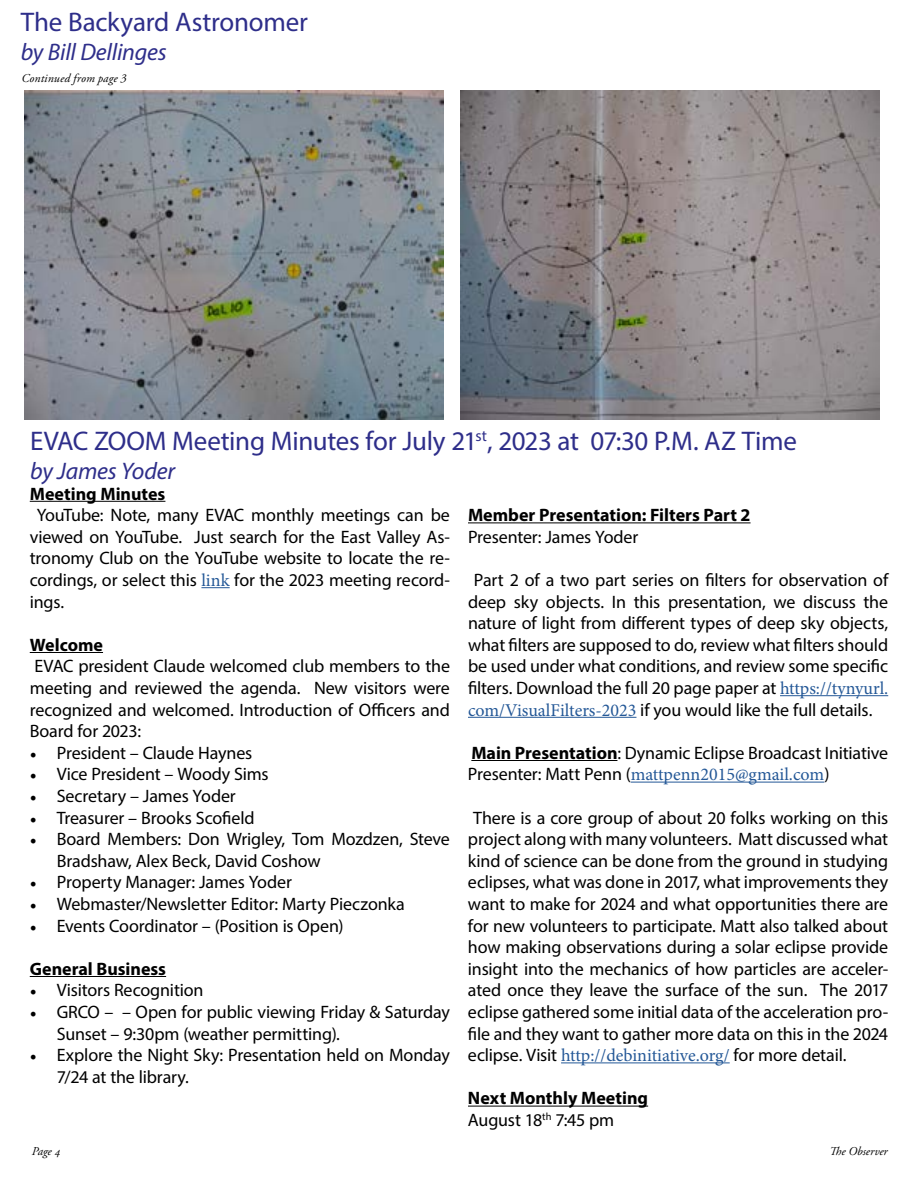
<style>
.page{position:relative;width:918px;height:1188px;background:#fff}
.page>*{position:absolute;margin:0;border:0;box-sizing:border-box;transform-origin:0 0}
.t1{font:27px "Myriad Pro";letter-spacing:-.01em;color:#2e2e8a}
.t2{font:italic 24px "Myriad Pro";letter-spacing:-.01em;color:#2e2e8a}
.t3{font:18px/21.6px "Myriad Pro";letter-spacing:-.01em;color:#000;text-align:justify}
.t4{font:700 18px/21.6px "Myriad Pro";color:#000}
.t5{font:18px "Minion Pro";color:#245897}
.t6{font:italic 12px "Adobe Garamond Pro";letter-spacing:.005em;color:#000}
.s1{font-family:"Minion Pro";color:#245897}
.s2{font-family:"Minion Pro"}
.s3{font-weight:700}
.s4{font-family:"Myriad Pro";color:#000}
.s5{font-weight:400}
</style>
<div class="page">
<hr style="left:30px;top:501px;width:135px;height:1px;background:#000">
<svg style="left:201px;top:587px;width:29px;height:1px"></svg>
<hr style="left:30px;top:652px;width:73px;height:1px;background:#000">
<hr style="left:30px;top:976px;width:136px;height:1px;background:#000">
<hr style="left:468px;top:522px;width:283px;height:1px;background:#000">
<hr style="left:780px;top:695px;width:108px;height:1px;background:#245897">
<hr style="left:468px;top:717px;width:168px;height:1px;background:#245897">
<hr style="left:471px;top:760px;width:146px;height:1px;background:#000">
<hr style="left:631px;top:782px;width:193px;height:1px;background:#245897">
<hr style="left:561px;top:1062px;width:169px;height:1px;background:#245897">
<hr style="left:468px;top:1106px;width:180px;height:1px;background:#000">
<img style="left:25px;top:90px;width:418px;height:330px">
<img style="left:460px;top:90px;width:419px;height:330px">
<h1 class="t1" style="left:21px;top:5px;width:289px">The Backyard Astronomer</h1>
<h2 class="t2" style="left:21px;top:37px;width:148px">by Bill Dellinges</h2>
<p class="t6" style="left:22px;top:71px;width:105px">Continued from page 3</p>
<h1 class="t1" style="left:30px;top:424px;width:768px">EVAC ZOOM Meeting Minutes for July 21<sup>st</sup>, 2023 at 07:30 P.M. AZ Time</h1>
<h2 class="t2" style="left:30px;top:456px;width:146px">by James Yoder</h2>
<p class="t4" style="left:30px;top:482px;width:137px">Meeting Minutes</p>
<p class="t3" style="left:30px;top:504px;width:422px;text-indent:7px">YouTube: Note, many EVAC monthly meetings can be viewed on YouTube. Just search for the East Valley As&shy;tronomy Club on the YouTube website to locate the re&shy;cordings, or select this <span class="s1">link</span> for the 2023 meeting record&shy;ings.</p>
<p class="t4" style="left:30px;top:633px;width:75px">Welcome</p>
<p class="t3" style="left:30px;top:655px;width:422px">EVAC president Claude welcomed club members to the meeting and reviewed the agenda. New visitors were recognized and welcomed. Introduction of Officers and Board for 2023:</p>
<p class="t3" style="left:30px;top:742px;width:224px"><span class="s2">•</span> President – Claude Haynes</p>
<p class="t3" style="left:30px;top:763px;width:241px"><span class="s2">•</span> Vice President – Woody Sims</p>
<p class="t3" style="left:30px;top:785px;width:208px"><span class="s2">•</span> Secretary – James Yoder</p>
<p class="t3" style="left:30px;top:806px;width:226px"><span class="s2">•</span> Treasurer – Brooks Scofield</p>
<p class="t3" style="left:57px;top:828px;width:395px;text-indent:-27px"><span class="s2">•</span> Board Members: Don Wrigley, Tom Mozdzen, Steve<br>Bradshaw, Alex Beck, David Coshow</p>
<p class="t3" style="left:30px;top:871px;width:264px"><span class="s2">•</span> Property Manager: James Yoder</p>
<p class="t3" style="left:30px;top:893px;width:377px"><span class="s2">•</span> Webmaster/Newsletter Editor: Marty Pieczonka</p>
<p class="t3" style="left:30px;top:914px;width:315px"><span class="s2">•</span> Events Coordinator – (Position is Open)</p>
<p class="t4" style="left:30px;top:957px;width:138px">General Business</p>
<p class="t3" style="left:30px;top:979px;width:175px"><span class="s2">•</span> Visitors Recognition</p>
<p class="t3" style="left:57px;top:1001px;width:395px;text-indent:-27px"><span class="s2">•</span> GRCO – – Open for public viewing Friday &amp; Saturday<br>Sunset – 9:30pm (weather permitting).</p>
<p class="t3" style="left:57px;top:1044px;width:395px;text-indent:-27px"><span class="s2">•</span> Explore the Night Sky: Presentation held on Monday<br>7/24 at the library.</p>
<p class="t4" style="left:468px;top:504px;width:284px">Member Presentation: Filters Part 2</p>
<p class="t3" style="left:468px;top:526px;width:172px">Presenter: James Yoder</p>
<p class="t3" style="left:468px;top:569px;width:422px;text-indent:6px">Part 2 of a two part series on filters for observation of deep sky objects. In this presentation, we discuss the nature of light from different types of deep sky objects, what filters are supposed to do, review what filters should be used under what conditions, and review some specific filters. Download the full 20 page paper at <span class="s1">https://tynyurl. com/VisualFilters-2023</span> if you would like the full details.</p>
<p class="t3" style="left:471px;top:742px;width:418px"><span class="s3">Main Presentation</span>: Dynamic Eclipse Broadcast Initiative</p>
<p class="t5" style="left:468px;top:762px;width:363px"><span class="s4">Presenter: Matt Penn (</span>mattpenn2015@gmail.com<span class="s4">)</span></p>
<p class="t3" style="left:468px;top:806px;width:422px">There is a core group of about 20 folks working on this project along with many volunteers. Matt discussed what kind of science can be done from the ground in studying eclipses, what was done in 2017, what improvements they want to make for 2024 and what opportunities there are for new volunteers to participate. Matt also talked about how making observations during a solar eclipse provide insight into the mechanics of how particles are acceler&shy;ated once they leave the surface of the sun. The 2017 eclipse gathered some initial data of the acceleration pro&shy;file and they want to gather more data on this in the 2024 eclipse. Visit <span class="s1">http://debinitiative.org/</span> for more detail.</p>
<p class="t4" style="left:468px;top:1087px;width:182px">Next Monthly Meeting<br><span class="s5">August 18</span><sup>th</sup> <span class="s5">7:45 pm</span></p>
<p class="t6" style="left:32px;top:1144px;width:30px">Page 4</p>
<p class="t6" style="left:829px;top:1144px;width:60px">The Observer</p>
</div>
